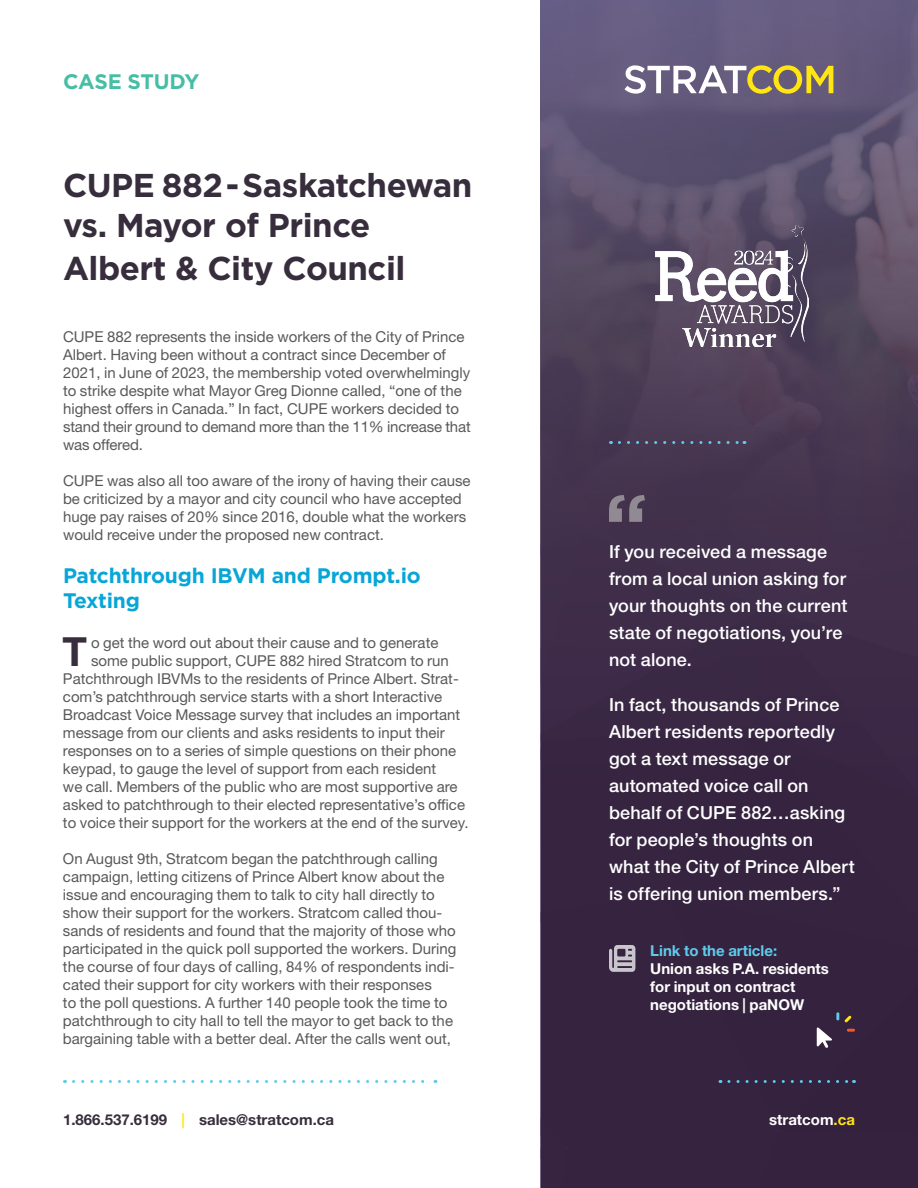
<style>
.page{position:relative;width:918px;height:1188px;background:#fff}
.page>*{position:absolute;margin:0;border:0;box-sizing:border-box;transform-origin:0 0}
.t1{font:700 40.2px "Helvetica Neue LT Std";color:#372d3c}
.t2{font:700 33px/39.6px "Gotham";letter-spacing:-.015em;color:#372d3c}
.t3{font:700 21px/25.2px "Gotham";letter-spacing:-.01em;color:#08a6d7}
.t4{font:700 21px "Gotham";letter-spacing:-.01em;color:#46bea5}
.t5{font:500 18px/27px "Helvetica Neue LT Std";letter-spacing:.01em;color:#fff}
.t6{font:15px/18px "Helvetica Neue LT Std";color:#58595b}
.t7{font:700 15px/18px "Helvetica Neue LT Std";color:#fff}
.t8{font:700 15px "Helvetica Neue LT Std";color:#372d3c}
.t9{font:700 15px "Helvetica Neue LT Std";color:#5fcbec}
.s1{color:#ffe512}
</style>
<div class="page">
<svg style="left:74px;top:1080px;width:362px;height:3px"></svg>
<svg style="left:541px;top:0;width:377px;height:1188px;background:#453651"></svg>
<img style="left:656px;top:225px;width:152px;height:122px">
<h3 class="t4" style="left:63px;top:67px;width:138px">CASE STUDY</h3>
<h2 class="t2" style="left:63px;top:166px;width:411px">CUPE 882-Saskatchewan vs. Mayor of Prince</h2>
<h2 class="t2" style="left:63px;top:249px;width:344px">Albert &amp; City Council</h2>
<p class="t6" style="left:63px;top:327px;width:409px">CUPE 882 represents the inside workers of the City of Prince Albert. Having been without a contract since December of 2021, in June of 2023, the membership voted overwhelmingly to strike despite what Mayor Greg Dionne called, “one of the highest offers in Canada.” In fact, CUPE workers decided to stand their ground to demand more than the 11% increase that was offered.</p>
<p class="t6" style="left:63px;top:471px;width:409px">CUPE was also all too aware of the irony of having their cause be criticized by a mayor and city council who have accepted huge pay raises of 20% since 2016, double what the workers would receive under the proposed new contract.</p>
<h3 class="t3" style="left:63px;top:563px;width:359px">Patchthrough IBVM and Prompt.io<br>Texting</h3>
<h1 class="t1" style="left:62px;top:627px;width:26px">T</h1>
<p class="t6" style="left:91px;top:633px;width:349px">o get the word out about their cause and to generate</p>
<p class="t6" style="left:91px;top:651px;width:359px">some public support, CUPE 882 hired Stratcom to run</p>
<p class="t6" style="left:63px;top:669px;width:397px">Patchthrough IBVMs to the residents of Prince Albert. Strat-</p>
<p class="t6" style="left:63px;top:687px;width:381px">com’s patchthrough service starts with a short Interactive</p>
<p class="t6" style="left:63px;top:705px;width:399px">Broadcast Voice Message survey that includes an important</p>
<p class="t6" style="left:63px;top:723px;width:383px">message from our clients and asks residents to input their</p>
<p class="t6" style="left:63px;top:741px;width:395px">responses on to a series of simple questions on their phone</p>
<p class="t6" style="left:63px;top:759px;width:375px">keypad, to gauge the level of support from each resident</p>
<p class="t6" style="left:63px;top:777px;width:396px">we call. Members of the public who are most supportive are</p>
<p class="t6" style="left:63px;top:795px;width:404px">asked to patchthrough to their elected representative’s office</p>
<p class="t6" style="left:63px;top:813px;width:407px">to voice their support for the workers at the end of the survey.</p>
<p class="t6" style="left:63px;top:849px;width:395px">On August 9th, Stratcom began the patchthrough calling campaign, letting citizens of Prince Albert know about the issue and encouraging them to talk to city hall directly to show their support for the workers. Stratcom called thou&shy;sands of residents and found that the majority of those who participated in the quick poll supported the workers. During the course of four days of calling, 84% of respondents indi&shy;cated their support for city workers with their responses<br>to the poll questions. A further 140 people took the time to patchthrough to city hall to tell the mayor to get back to the bargaining table with a better deal. After the calls went out,</p>
<p class="t5" style="left:609px;top:538px;width:240px">If you received a message from a local union asking for your thoughts on the current state of negotiations, you’re not alone.</p>
<p class="t5" style="left:609px;top:691px;width:247px">In fact, thousands of Prince<br>Albert residents reportedly got a text message or automated voice call on behalf of CUPE 882…asking for people’s thoughts on what the City of Prince Albert is offering union members.”</p>
<p class="t9" style="left:650px;top:941px;width:128px">Link to the article:</p>
<p class="t7" style="left:650px;top:959px;width:180px">Union asks P.A. residents for input on contract negotiations | paNOW</p>
<p class="t8" style="left:63px;top:1110px;width:273px">1.866.537.6199 <span class="s1">|</span> sales@stratcom.ca</p>
<p class="t7" style="left:769px;top:1110px;width:87px">stratcom<span class="s1">.ca</span></p>
</div>
